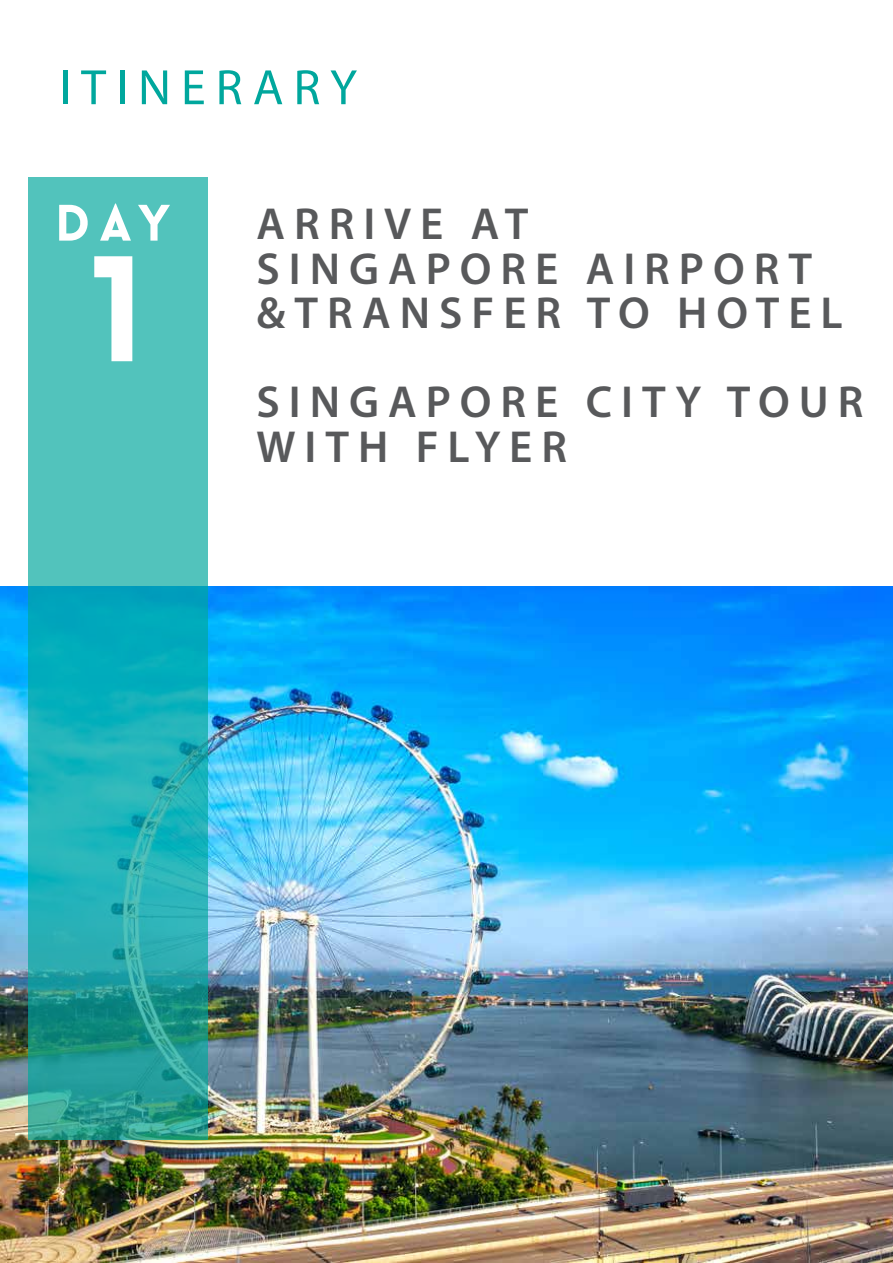
<style>
.page{position:relative;width:893px;height:1263px;background:#fff}
.page>*{position:absolute;margin:0;border:0;box-sizing:border-box;transform-origin:0 0}
.t1{font:900 147px "Lovelo";color:#fff}
.t2{font:50.1px "Myriad Pro";letter-spacing:.2em;color:#00a79d}
.t3{font:900 50.1px "Lovelo";color:#fff}
.t4{font:600 45px/44.5px "Myriad Pro";letter-spacing:.2em;color:#58595b}
</style>
<div class="page">
<img style="left:0;top:587px;width:893px;height:676px">
<svg style="left:29px;top:177px;width:179px;height:963px;background:#32b3b2"></svg>
<p class="t2" style="left:59px;top:57px;width:299px">ITINERARY</p>
<p class="t3" style="left:55px;top:192px;width:116px">DAY</p>
<h1 class="t1" style="left:90px;top:218px;width:56px">1</h1>
<p class="t4" style="left:256px;top:201px;width:588px">ARRIVE AT<br>SINGAPORE AIRPORT &amp;TRANSFER TO HOTEL</p>
<p class="t4" style="left:256px;top:379px;width:608px">SINGAPORE CITY TOUR<br>WITH FLYER</p>
</div>
